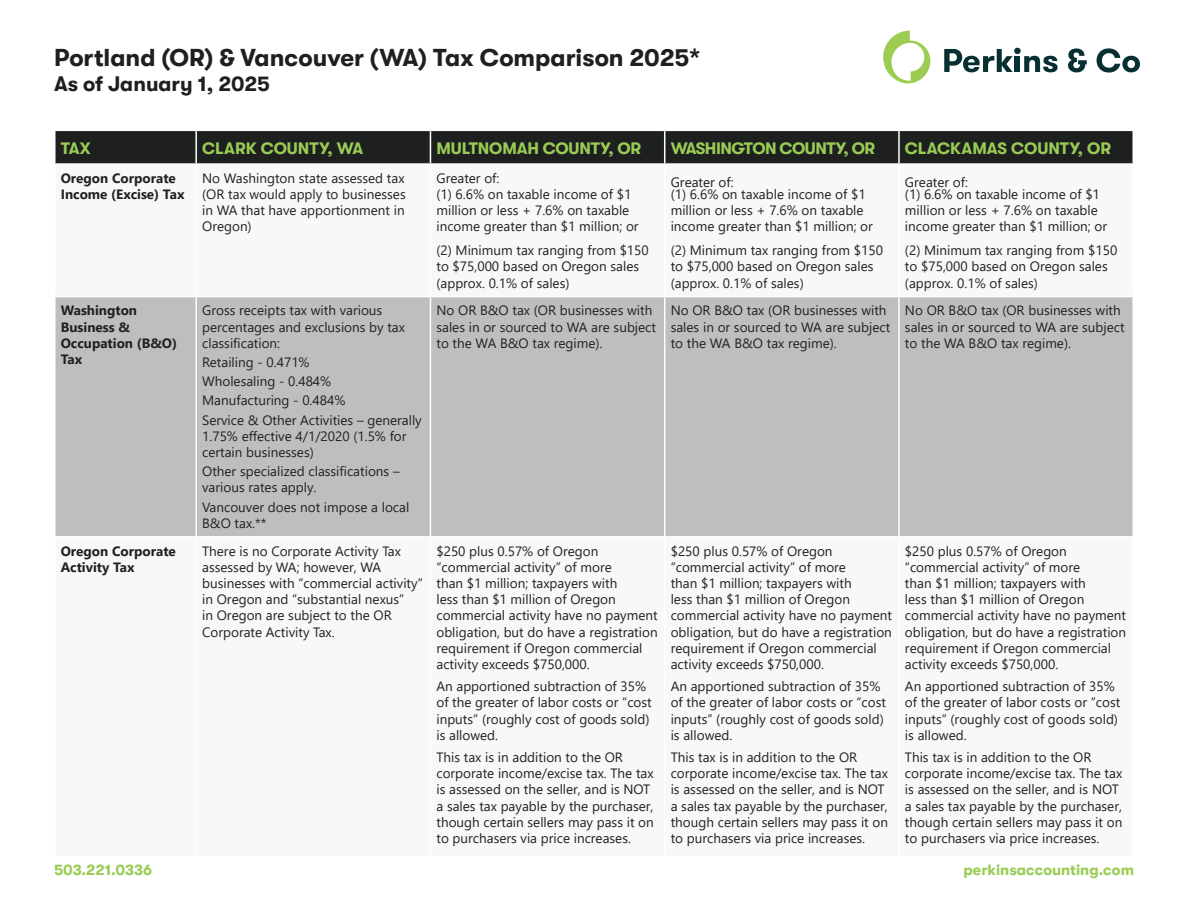
<style>
.page{position:relative;width:1188px;height:918px;background:#fff}
.page>*{position:absolute;margin:0;border:0;box-sizing:border-box;transform-origin:0 0}
.t1{font:700 24.3px "GT Walsheim";color:#1e1f1f}
.t2{font:700 20.85px "GT Walsheim";color:#1e1f1f}
.t3{font:700 16.5px "GT Walsheim";letter-spacing:-.01em;color:#99cc54}
.t4{font:700 16.5px "GT Walsheim";letter-spacing:-.03em;color:#99cc54}
.t5{font:700 15px "GT Walsheim";color:#99cc54}
.t6{font:13.5px/16.2px "Segoe UI";color:#231f20}
.t7{font:700 13.5px/16.2px "Segoe UI";color:#231f20}
</style>
<div class="page">
<svg style="left:944px;top:48px;width:114px;height:24px"></svg>
<svg style="left:1068px;top:48px;width:19px;height:24px"></svg>
<svg style="left:1097px;top:48px;width:43px;height:25px"></svg>
<svg style="left:883px;top:31px;width:47px;height:52px"></svg>
<div style="left:56px;top:131px;width:1076px;height:32px;background:#1e1f1f"></div>
<div style="left:56px;top:297px;width:1076px;height:239px;background:#bfbebe"></div>
<hr style="left:195px;top:131px;width:2px;height:32px;background:#fff">
<hr style="left:430px;top:131px;width:1px;height:32px;background:#fff">
<hr style="left:664px;top:131px;width:1px;height:32px;background:#fff">
<hr style="left:898px;top:131px;width:2px;height:32px;background:#fff">
<hr style="left:195px;top:297px;width:2px;height:239px;background:#fff">
<hr style="left:430px;top:297px;width:1px;height:239px;background:#fff">
<hr style="left:664px;top:297px;width:1px;height:239px;background:#fff">
<hr style="left:898px;top:297px;width:2px;height:239px;background:#fff">
<h1 class="t1" style="left:54px;top:44px;width:648px">Portland (OR) &amp; Vancouver (WA) Tax Comparison 2025*</h1>
<h2 class="t2" style="left:54px;top:72px;width:217px">As of January 1, 2025</h2>
<p class="t3" style="left:61px;top:139px;width:32px">TAX</p>
<p class="t3" style="left:202px;top:139px;width:163px">CLARK COUNTY, WA</p>
<p class="t3" style="left:436px;top:139px;width:206px">MULTNOMAH COUNTY, OR</p>
<p class="t4" style="left:671px;top:139px;width:206px">WASHINGTON COUNTY, OR</p>
<p class="t3" style="left:905px;top:139px;width:208px">CLACKAMAS COUNTY, OR</p>
<p class="t7" style="left:61px;top:169px;width:125px">Oregon Corporate<br>Income (Excise) Tax</p>
<p class="t6" style="left:202px;top:169px;width:205px;text-align:justify">No Washington state assessed tax (OR tax would apply to businesses in WA that have apportionment in Oregon)</p>
<p class="t6" style="left:436px;top:169px;width:204px">Greater of:<br>(1) 6.6% on taxable income of $1 million or less + 7.6% on taxable income greater than $1 million; or</p>
<p class="t6" style="left:436px;top:241px;width:214px">(2) Minimum tax ranging from $150 to $75,000 based on Oregon sales (approx. 0.1% of sales)</p>
<p class="t6" style="left:671px;top:174px;width:196px;line-height:12.5px">Greater of:<br>(1) 6.6% on taxable income of $1</p>
<p class="t6" style="left:671px;top:201px;width:204px">million or less + 7.6% on taxable income greater than $1 million; or</p>
<p class="t6" style="left:671px;top:241px;width:214px">(2) Minimum tax ranging from $150 to $75,000 based on Oregon sales (approx. 0.1% of sales)</p>
<p class="t6" style="left:905px;top:174px;width:196px;line-height:12.5px">Greater of:<br>(1) 6.6% on taxable income of $1</p>
<p class="t6" style="left:905px;top:201px;width:204px">million or less + 7.6% on taxable income greater than $1 million; or</p>
<p class="t6" style="left:905px;top:241px;width:214px">(2) Minimum tax ranging from $150 to $75,000 based on Oregon sales (approx. 0.1% of sales)</p>
<p class="t7" style="left:61px;top:301px;width:118px">Washington<br>Business &amp;<br>Occupation (B&amp;O)<br>Tax</p>
<p class="t6" style="left:202px;top:301px;width:204px">Gross receipts tax with various percentages and exclusions by tax classification:</p>
<p class="t6" style="left:202px;top:353px;width:109px">Retailing - 0.471%</p>
<p class="t6" style="left:202px;top:372px;width:131px">Wholesaling - 0.484%</p>
<p class="t6" style="left:202px;top:391px;width:145px">Manufacturing - 0.484%</p>
<p class="t6" style="left:202px;top:411px;width:221px">Service &amp; Other Activities – generally<br>1.75% effective 4/1/2020 (1.5% for certain businesses)</p>
<p class="t6" style="left:202px;top:462px;width:199px">Other specialized classifications – various rates apply.</p>
<p class="t6" style="left:202px;top:498px;width:209px">Vancouver does not impose a local<br>B&amp;O tax.**</p>
<p class="t6" style="left:436px;top:301px;width:221px">No OR B&amp;O tax (OR businesses with sales in or sourced to WA are subject to the WA B&amp;O tax regime).</p>
<p class="t6" style="left:671px;top:301px;width:221px">No OR B&amp;O tax (OR businesses with sales in or sourced to WA are subject to the WA B&amp;O tax regime).</p>
<p class="t6" style="left:905px;top:301px;width:221px">No OR B&amp;O tax (OR businesses with sales in or sourced to WA are subject to the WA B&amp;O tax regime).</p>
<p class="t7" style="left:61px;top:542px;width:117px">Oregon Corporate<br>Activity Tax</p>
<p class="t6" style="left:202px;top:542px;width:222px">There is no Corporate Activity Tax assessed by WA; however, WA businesses with “commercial activity” in Oregon and “substantial nexus”<br>in Oregon are subject to the OR<br>Corporate Activity Tax.</p>
<p class="t6" style="left:436px;top:542px;width:223px">$250 plus 0.57% of Oregon “commercial activity” of more<br>than $1 million; taxpayers with<br>less than $1 million of Oregon commercial activity have no payment obligation, but do have a registration requirement if Oregon commercial activity exceeds $750,000.</p>
<p class="t6" style="left:436px;top:677px;width:217px">An apportioned subtraction of 35% of the greater of labor costs or “cost inputs” (roughly cost of goods sold) is allowed.</p>
<p class="t6" style="left:436px;top:748px;width:219px">This tax is in addition to the OR corporate income/excise tax. The tax is assessed on the seller, and is NOT a sales tax payable by the purchaser, though certain sellers may pass it on to purchasers via price increases.</p>
<p class="t6" style="left:671px;top:542px;width:223px">$250 plus 0.57% of Oregon “commercial activity” of more<br>than $1 million; taxpayers with<br>less than $1 million of Oregon commercial activity have no payment obligation, but do have a registration requirement if Oregon commercial activity exceeds $750,000.</p>
<p class="t6" style="left:671px;top:677px;width:217px">An apportioned subtraction of 35% of the greater of labor costs or “cost inputs” (roughly cost of goods sold) is allowed.</p>
<p class="t6" style="left:671px;top:748px;width:219px">This tax is in addition to the OR corporate income/excise tax. The tax is assessed on the seller, and is NOT a sales tax payable by the purchaser, though certain sellers may pass it on to purchasers via price increases.</p>
<p class="t6" style="left:905px;top:542px;width:223px">$250 plus 0.57% of Oregon “commercial activity” of more<br>than $1 million; taxpayers with<br>less than $1 million of Oregon commercial activity have no payment obligation, but do have a registration requirement if Oregon commercial activity exceeds $750,000.</p>
<p class="t6" style="left:905px;top:677px;width:217px">An apportioned subtraction of 35% of the greater of labor costs or “cost inputs” (roughly cost of goods sold) is allowed.</p>
<p class="t6" style="left:905px;top:748px;width:219px">This tax is in addition to the OR corporate income/excise tax. The tax is assessed on the seller, and is NOT a sales tax payable by the purchaser, though certain sellers may pass it on to purchasers via price increases.</p>
<p class="t5" style="left:54px;top:862px;width:100px">503.221.0336</p>
<p class="t5" style="left:964px;top:862px;width:172px">perkinsaccounting.com</p>
</div>
